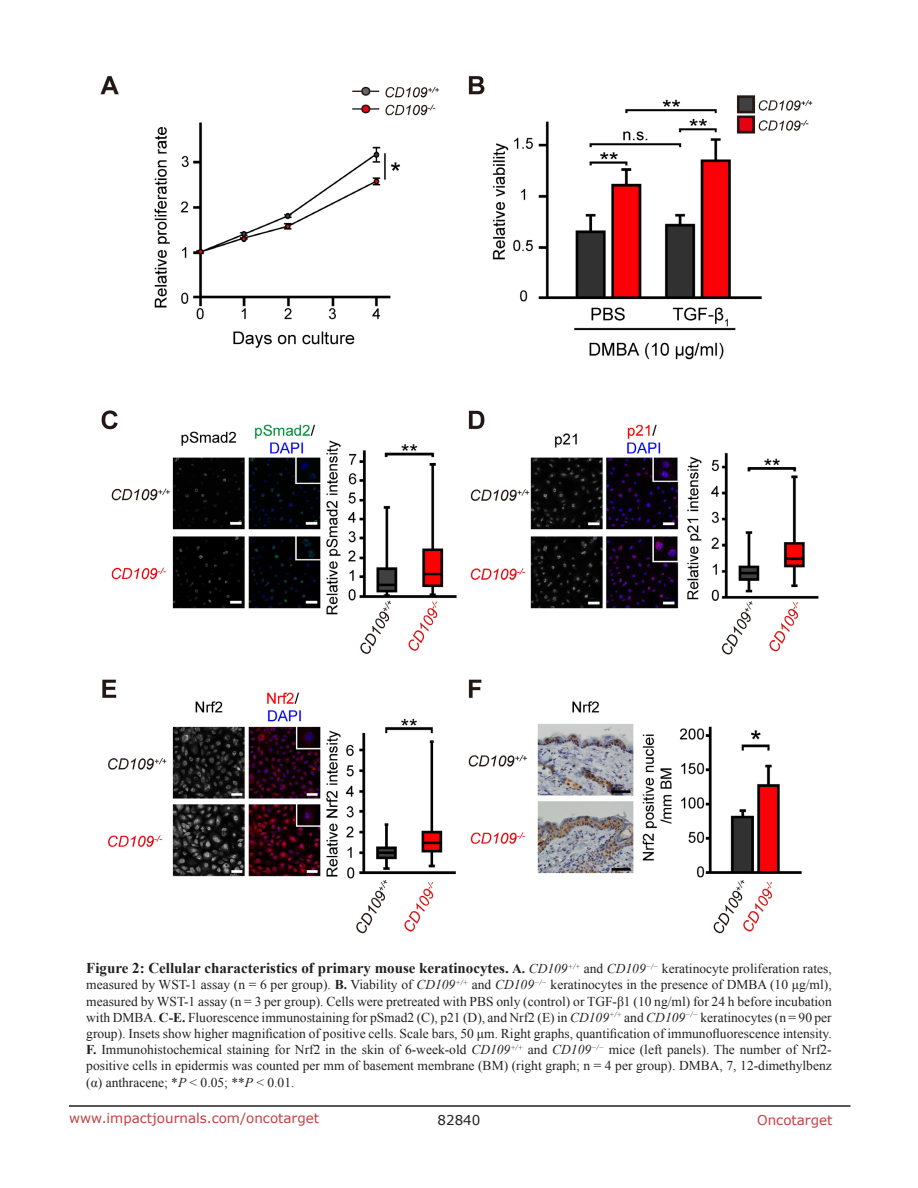
<style>
.page{position:relative;width:918px;height:1188px;background:#fff}
.page>*{position:absolute;margin:0;border:0;box-sizing:border-box;transform-origin:0 0}
.figuretext{font:700 15px "Times New Roman";color:#231f20}
.figuretext-2{font:13.5px/16.2px "Times New Roman";color:#231f20;text-align:justify}
.t1{font:13.5px "Verdana";color:#c24141}
.t2{font:13.5px "Verdana";color:#231f20}
.s1{font-size:13.5px}
.s2{font-weight:400;font-style:italic;font-size:13.5px}
.s3{font-weight:400;font-size:13.5px}
.s4{font-weight:700}
.s5{font-style:italic}
</style>
<div class="page">
<hr style="left:69px;top:1105px;width:781px;height:2px;background:#231f20">
<img style="left:100px;top:76px;width:719px;height:858px">
<p class="figuretext" style="left:86px;top:958px;width:747px">Figure 2: Cellular characteristics of primary mouse keratinocytes. <span class="s1">A.</span> <span class="s2">CD109</span><sup>+/+</sup> <span class="s3">and</span> <span class="s2">CD109</span><sup>−/−</sup> <span class="s3">keratinocyte proliferation rates,</span></p>
<p class="figuretext-2" style="left:86px;top:977px;width:747px">measured by WST-1 assay (n = 6 per group). <span class="s4">B.</span> Viability of <span class="s5">CD109</span><sup>+/+</sup> and <span class="s5">CD109</span><sup>−/−</sup> keratinocytes in the presence of DMBA (10 μg/ml), measured by WST-1 assay (n = 3 per group). Cells were pretreated with PBS only (control) or TGF-β1 (10 ng/ml) for 24 h before incubation with DMBA. <span class="s4">C-E.</span> Fluorescence immunostaining for pSmad2 (C), p21 (D), and Nrf2 (E) in <span class="s5">CD109</span><sup>+/+</sup> and <span class="s5">CD109</span><sup>−/−</sup> keratinocytes (n = 90 per group). Insets show higher magnification of positive cells. Scale bars, 50 μm. Right graphs, quantification of immunofluorescence intensity.<br><span class="s4">F.</span> Immunohistochemical staining for Nrf2 in the skin of 6-week-old <span class="s5">CD109</span><sup>+/+</sup> and <span class="s5">CD109</span><sup>−/−</sup> mice (left panels). The number of Nrf2- positive cells in epidermis was counted per mm of basement membrane (BM) (right graph; n = 4 per group). DMBA, 7, 12-dimethylbenz (α) anthracene; *<span class="s5">P</span> &lt; 0.05; **<span class="s5">P</span> &lt; 0.01.</p>
<p class="t1" style="left:69px;top:1109px;width:252px">www.impactjournals.com/oncotarget</p>
<p class="t2" style="left:438px;top:1111px;width:44px">82840</p>
<p class="t1" style="left:757px;top:1111px;width:77px">Oncotarget</p>
</div>
